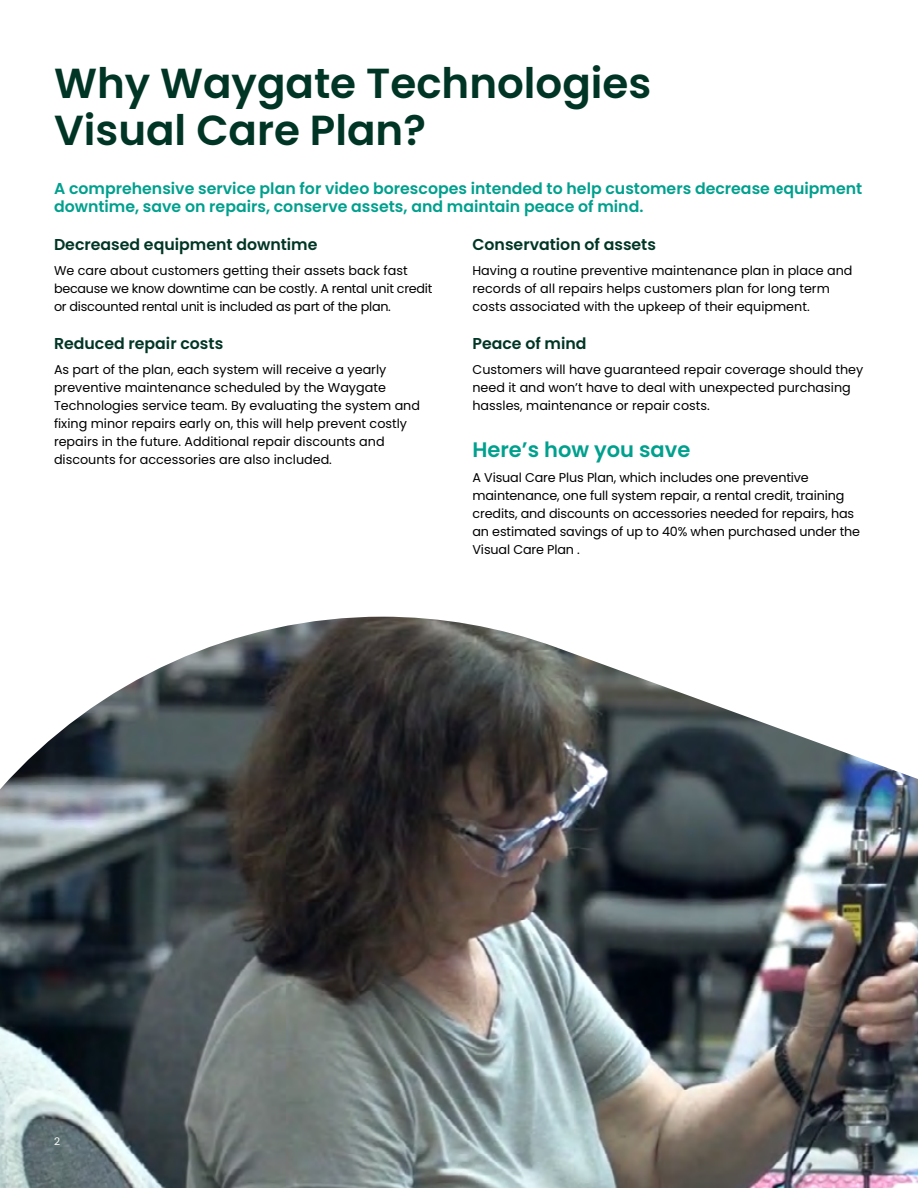
<style>
.page{position:relative;width:918px;height:1188px;background:#fff}
.page>*{position:absolute;margin:0;border:0;box-sizing:border-box;transform-origin:0 0}
.t1{font:600 42px/46.5px "Poppins";color:#003525}
.t2{font:600 21px "Poppins";color:#00a08e}
.t3{font:600 15.75px/18px "Poppins";color:#00a08e}
.t4{font:600 15.75px "Poppins";color:#003525}
.t5{font:12.75px/18px "Poppins";color:#000}
.t6{font:12.75px/18px "Poppins";letter-spacing:-.02em;color:#000}
.t7{font:10.5px "Poppins";color:#fff}
</style>
<div class="page">
<img style="left:0;top:617px;width:918px;height:571px">
<h1 class="t1" style="left:54px;top:60px;width:599px">Why Waygate Technologies<br>Visual Care Plan?</h1>
<p class="t3" style="left:54px;top:179px;width:810px">A comprehensive service plan for video borescopes intended to help customers decrease equipment downtime, save on repairs, conserve assets, and maintain peace of mind.</p>
<p class="t4" style="left:54px;top:235px;width:265px">Decreased equipment downtime</p>
<p class="t6" style="left:54px;top:261px;width:380px">We care about customers getting their assets back fast because we know downtime can be costly. A rental unit credit or discounted rental unit is included as part of the plan.</p>
<p class="t4" style="left:54px;top:334px;width:171px">Reduced repair costs</p>
<p class="t5" style="left:54px;top:360px;width:368px">As part of the plan, each system will receive a yearly preventive maintenance scheduled by the Waygate Technologies service team. By evaluating the system and fixing minor repairs early on, this will help prevent costly repairs in the future. Additional repair discounts and discounts for accessories are also included.</p>
<p class="t4" style="left:472px;top:235px;width:185px">Conservation of assets</p>
<p class="t5" style="left:472px;top:261px;width:382px">Having a routine preventive maintenance plan in place and records of all repairs helps customers plan for long term costs associated with the upkeep of their equipment.</p>
<p class="t4" style="left:472px;top:334px;width:116px">Peace of mind</p>
<p class="t5" style="left:472px;top:360px;width:392px">Customers will have guaranteed repair coverage should they need it and won’t have to deal with unexpected purchasing hassles, maintenance or repair costs.</p>
<h2 class="t2" style="left:472px;top:438px;width:219px">Here’s how you save</h2>
<p class="t5" style="left:472px;top:468px;width:389px">A Visual Care Plus Plan, which includes one preventive maintenance, one full system repair, a rental credit, training credits, and discounts on accessories needed for repairs, has an estimated savings of up to 40% when purchased under the Visual Care Plan .</p>
<p class="t7" style="left:54px;top:1135px;width:8px">2</p>
</div>
